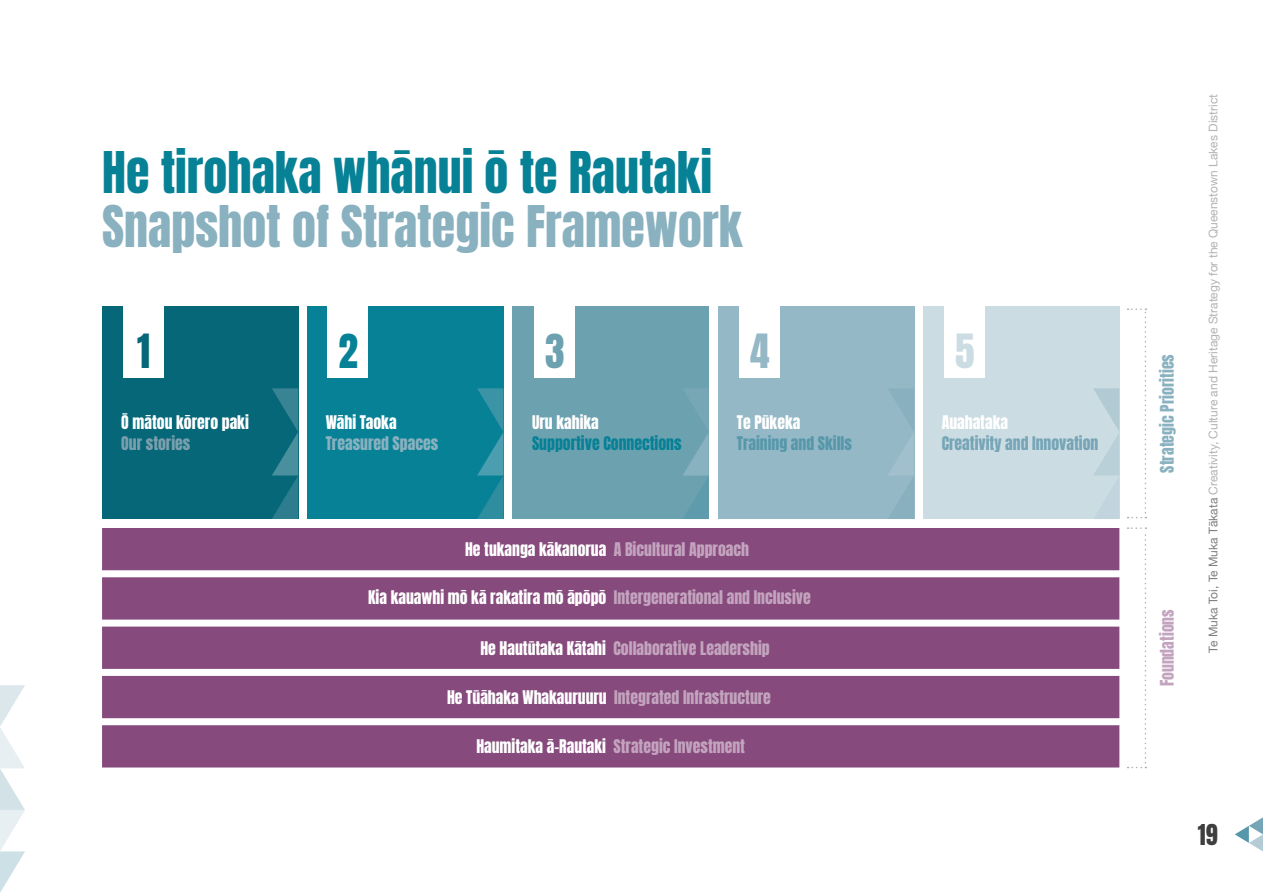
<style>
.page{position:relative;width:1263px;height:893px;background:#fff}
.page>*{position:absolute;margin:0;border:0;box-sizing:border-box;transform-origin:0 0}
.Headings{font:48px/54px "Anton";color:#89b1bf}
.Headings-2{font:39.45px "Anton";color:#056778}
.Headings-3{font:39.45px "Anton";color:#078196}
.Headings-4{font:39.45px "Anton";color:#6ca1b0}
.Headings-5{font:39.45px "Anton";color:#95b8c6}
.Headings-6{font:39.45px "Anton";color:#ccdce3}
.t1{font:24px "Anton";color:#3e3e3f}
.Body_Text_Dark{font:15.75px "Anton";color:#c3a4be}
.Body_Text_Dark-2{font:15.75px "Anton";color:#fff}
.Body_Text_Dark-3{font:15.75px "Anton";color:#89b1bf}
.Body_Text_Dark-4{font:15.75px "Anton";color:#75a5b6}
.Body_Text_Dark-5{font:15.75px "Anton";color:#078196}
.Body_Text_Dark-6{font:15.75px "Anton";color:#5697aa}
.Body_Text_Dark-7{font:15.75px "Anton";color:#7b9fad}
.t2{font:12px "Helvetica Neue";color:#b3b3b3}
.s1{color:#078196}
.s2{color:#fff}
.s3{color:#c3a4be}
.s4{color:#808080}
</style>
<div class="page">
<svg style="left:1235px;top:817px;width:28px;height:34px"></svg>
<svg style="left:0;top:685px;width:25px;height:208px"></svg>
<div style="left:102px;top:307px;width:196px;height:212px;background:#056778"></div>
<div style="left:123px;top:299px;width:41px;height:79px;background:#fff"></div>
<svg style="left:272px;top:388px;width:26px;height:131px"></svg>
<div style="left:307px;top:307px;width:196px;height:212px;background:#078196"></div>
<div style="left:328px;top:299px;width:40px;height:79px;background:#fff"></div>
<svg style="left:477px;top:388px;width:26px;height:131px"></svg>
<div style="left:513px;top:307px;width:196px;height:212px;background:#6ca1b0"></div>
<div style="left:534px;top:299px;width:41px;height:79px;background:#fff"></div>
<svg style="left:683px;top:389px;width:26px;height:130px"></svg>
<div style="left:718px;top:307px;width:196px;height:212px;background:#95b8c6"></div>
<div style="left:739px;top:299px;width:41px;height:79px;background:#fff"></div>
<svg style="left:888px;top:389px;width:26px;height:130px"></svg>
<div style="left:923px;top:307px;width:196px;height:212px;background:#ccdce3"></div>
<div style="left:944px;top:299px;width:41px;height:79px;background:#fff"></div>
<svg style="left:1093px;top:388px;width:26px;height:87px"></svg>
<div style="left:102px;top:577px;width:1017px;height:43px;background:#874a7d"></div>
<div style="left:102px;top:627px;width:1017px;height:42px;background:#874a7d"></div>
<div style="left:102px;top:676px;width:1017px;height:42px;background:#874a7d"></div>
<div style="left:102px;top:725px;width:1017px;height:42px;background:#874a7d"></div>
<div style="left:102px;top:528px;width:1017px;height:42px;background:#874a7d"></div>
<svg style="left:1127px;top:527px;width:19px;height:241px"></svg>
<svg style="left:1127px;top:308px;width:19px;height:210px"></svg>
<p class="Headings" style="left:102px;top:149px;width:642px"><span class="s1">He tirohaka whānui ō te Rautaki<br></span>Snapshot of Strategic Framework</p>
<p class="Headings-2" style="left:137px;top:331px;width:15px">1</p>
<p class="Body_Text_Dark-2" style="left:121px;top:415px;width:129px">Ō mātou kōrero paki</p>
<p class="Body_Text_Dark-7" style="left:121px;top:435px;width:71px">Our stories</p>
<p class="Headings-3" style="left:338px;top:331px;width:21px">2</p>
<p class="Body_Text_Dark-2" style="left:326px;top:415px;width:72px">Wāhi Taoka</p>
<p class="Body_Text_Dark-3" style="left:326px;top:435px;width:114px">Treasured Spaces</p>
<p class="Headings-4" style="left:545px;top:331px;width:21px">3</p>
<p class="Body_Text_Dark-2" style="left:532px;top:415px;width:68px">Uru kahika</p>
<p class="Body_Text_Dark-5" style="left:532px;top:435px;width:151px">Supportive Connections</p>
<p class="Headings-5" style="left:750px;top:331px;width:21px">4</p>
<p class="Body_Text_Dark-2" style="left:737px;top:415px;width:65px">Te Pūkeka</p>
<p class="Body_Text_Dark-6" style="left:737px;top:435px;width:117px">Training and Skills</p>
<p class="Body_Text_Dark" style="left:465px;top:541px;width:286px"><span class="s2">He tukanga kākanorua</span> A Bicultural Approach</p>
<p class="Body_Text_Dark-2" style="left:368px;top:590px;width:444px">Kia kauawhi mō kā rakatira mō āpōpō <span class="s3">Intergenerational and Inclusive</span></p>
<p class="Body_Text_Dark" style="left:480px;top:640px;width:291px"><span class="s2">He Hautūtaka Kātahi</span> Collaborative Leadership</p>
<p class="Body_Text_Dark" style="left:447px;top:689px;width:325px"><span class="s2">He Tūāhaka Whakauruuru</span> Integrated Infrastructure</p>
<p class="Body_Text_Dark" style="left:476px;top:738px;width:270px"><span class="s2">Haumitaka ā-Rautaki</span> Strategic Investment</p>
<p class="Headings-6" style="left:955px;top:331px;width:21px">5</p>
<p class="Body_Text_Dark-2" style="left:942px;top:415px;width:68px">Auahataka</p>
<p class="Body_Text_Dark-4" style="left:942px;top:435px;width:158px">Creativity and Innovation</p>
<p class="Body_Text_Dark-3" style="left:1159px;top:473px;width:120px;rotate:-90deg">Strategic Priorities</p>
<p class="Body_Text_Dark" style="left:1159px;top:686px;width:78px;rotate:-90deg">Foundations</p>
<p class="t2" style="left:1204px;top:653px;width:560px;rotate:-90deg"><span class="s4">Te Muka Toi, Te Muka Tākata</span> Creativity, Culture and Heritage Strategy for the Queenstown Lakes District</p>
<h3 class="t1" style="left:1198px;top:822px;width:21px">19</h3>
</div>
